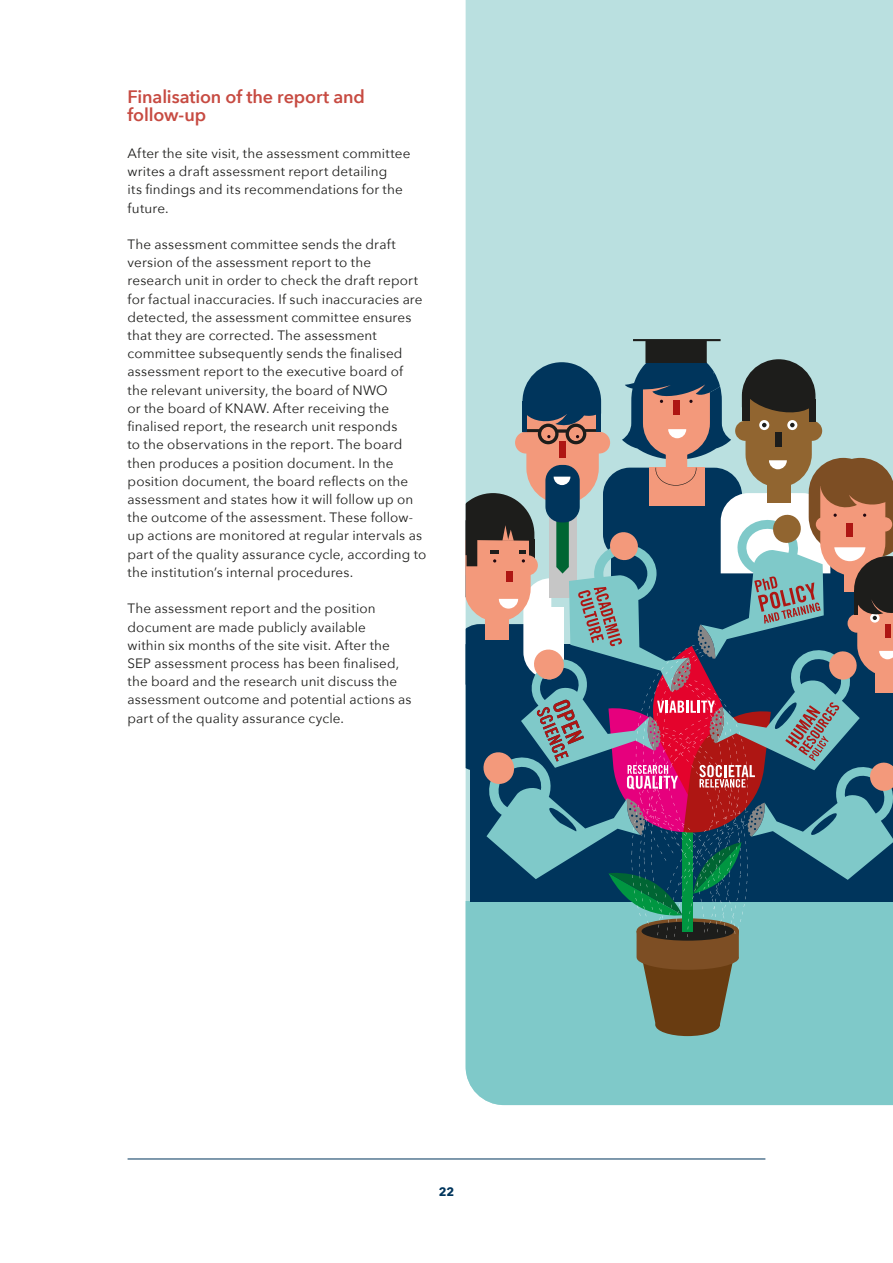
<style>
.page{position:relative;width:893px;height:1263px;background:#fff}
.page>*{position:absolute;margin:0;border:0;box-sizing:border-box;transform-origin:0 0}
.t1{font:600 18px/18.1px "Avenir Next";letter-spacing:-.01em;color:#c74b42}
.paragraaf{font:13.5px/18.1px "Avenir Next";letter-spacing:.01em;color:#1d1d1b}
.t2{font:700 12px "Avenir Next";color:#00355c}
</style>
<div class="page">
<div style="left:466px;top:0;width:427px;height:339px;background:#bae0e0"></div>
<div style="left:466px;top:901px;width:427px;height:204px;background:#7fc9c9"></div>
<div style="left:655px;top:1014px;width:65px;height:22px;background:#693c11;border-radius:50%"></div>
<svg style="left:466px;top:339px;width:427px;height:687px"></svg>
<hr style="left:128px;top:1159px;width:637px;height:1px;background:#00355c">
<p class="t1" style="left:128px;top:87px;width:239px">Finalisation of the report and follow-up</p>
<p class="paragraaf" style="left:128px;top:144px;width:284px">After the site visit, the assessment committee writes a draft assessment report detailing<br>its findings and its recommendations for the future.</p>
<p class="paragraaf" style="left:128px;top:235px;width:300px">The assessment committee sends the draft version of the assessment report to the research unit in order to check the draft report for factual inaccuracies. If such inaccuracies are detected, the assessment committee ensures that they are corrected. The assessment committee subsequently sends the finalised assessment report to the executive board of the relevant university, the board of NWO<br>or the board of KNAW. After receiving the finalised report, the research unit responds<br>to the observations in the report. The board then produces a position document. In the position document, the board reflects on the assessment and states how it will follow up on the outcome of the assessment. These follow&shy;up actions are monitored at regular intervals as part of the quality assurance cycle, according to the institution’s internal procedures.</p>
<p class="paragraaf" style="left:128px;top:599px;width:285px">The assessment report and the position document are made publicly available<br>within six months of the site visit. After the SEP assessment process has been finalised, the board and the research unit discuss the assessment outcome and potential actions as part of the quality assurance cycle.</p>
<p class="t2" style="left:439px;top:1181px;width:17px">22</p>
</div>
